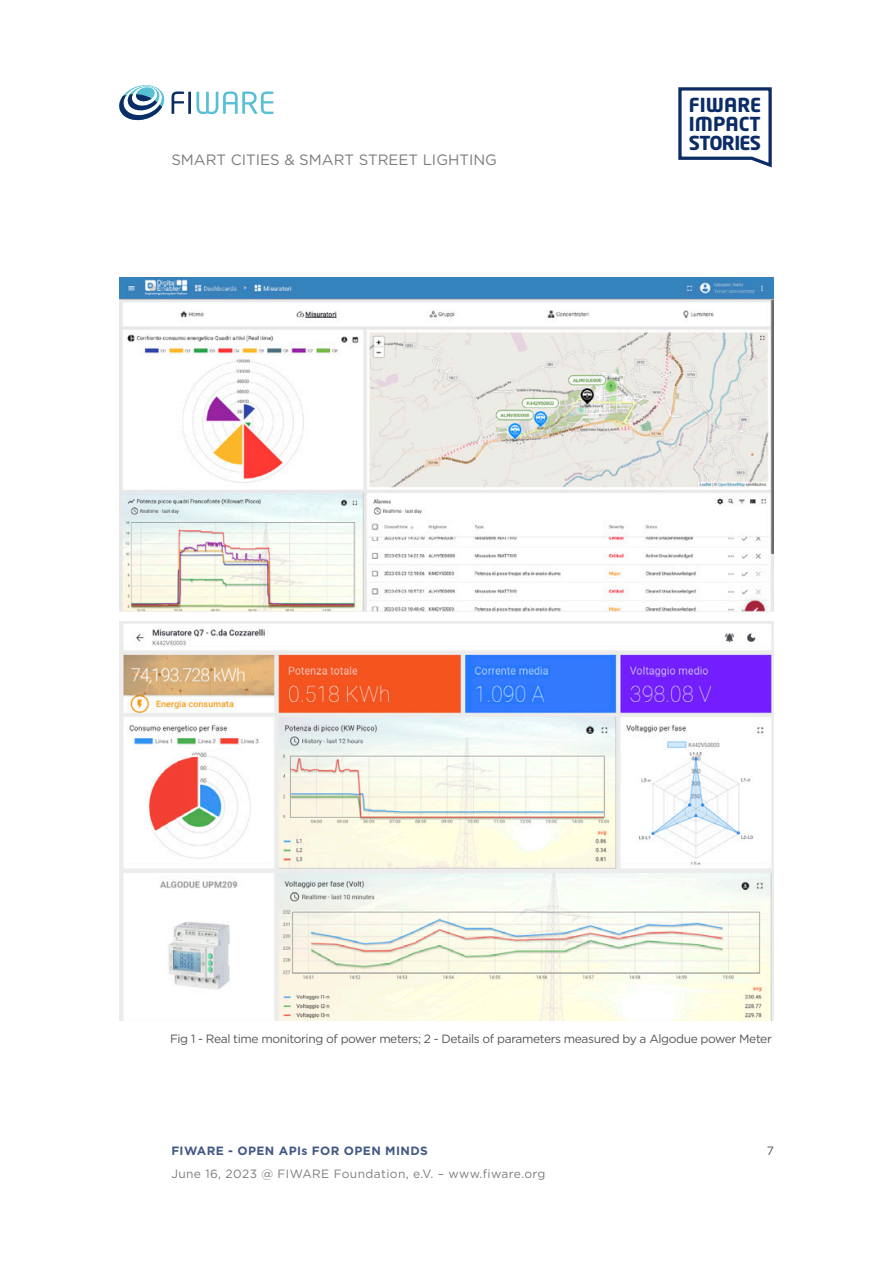
<style>
.page{position:relative;width:893px;height:1263px;background:#fff}
.page>*{position:absolute;margin:0;border:0;box-sizing:border-box;transform-origin:0 0}
.t1{font:700 19.05px/19px "Neo Tech Std";color:#0b2c65;text-align:justify}
.t2{font:15px "Gotham";color:#7e7d7d}
.t3{font:12px "Gotham";letter-spacing:-.035em;color:#565655}
.t4{font:12px "Gotham";letter-spacing:.035em;color:#7e7d7d}
.t5{font:700 12px "Gotham";letter-spacing:.035em;color:#435985}
</style>
<div class="page">
<img style="left:119px;top:621px;width:655px;height:399px">
<img style="left:119px;top:278px;width:655px;height:333px">
<svg style="left:119px;top:85px;width:45px;height:35px"></svg>
<svg style="left:172px;top:91px;width:12px;height:23px"></svg>
<hr style="left:188px;top:92px;width:3px;height:22px;background:#0b2c65">
<svg style="left:196px;top:91px;width:77px;height:23px"></svg>
<svg style="left:678px;top:87px;width:94px;height:81px"></svg>
<p class="t2" style="left:171px;top:150px;width:327px">SMART CITIES &amp; SMART STREET LIGHTING</p>
<h1 class="t1" style="left:689px;top:95px;width:74px">FIWARE IMPACT STORIES</h1>
<p class="t3" style="left:170px;top:1031px;width:603px">Fig 1 - Real time monitoring of power meters; 2 - Details of parameters measured by a Algodue power Meter</p>
<p class="t5" style="left:171px;top:1143px;width:258px">FIWARE - OPEN APIs FOR OPEN MINDS</p>
<p class="t4" style="left:171px;top:1166px;width:376px">June 16, 2023 @ FIWARE Foundation, e.V. – www.fiware.org</p>
<p class="t3" style="left:767px;top:1143px;width:9px">7</p>
</div>
